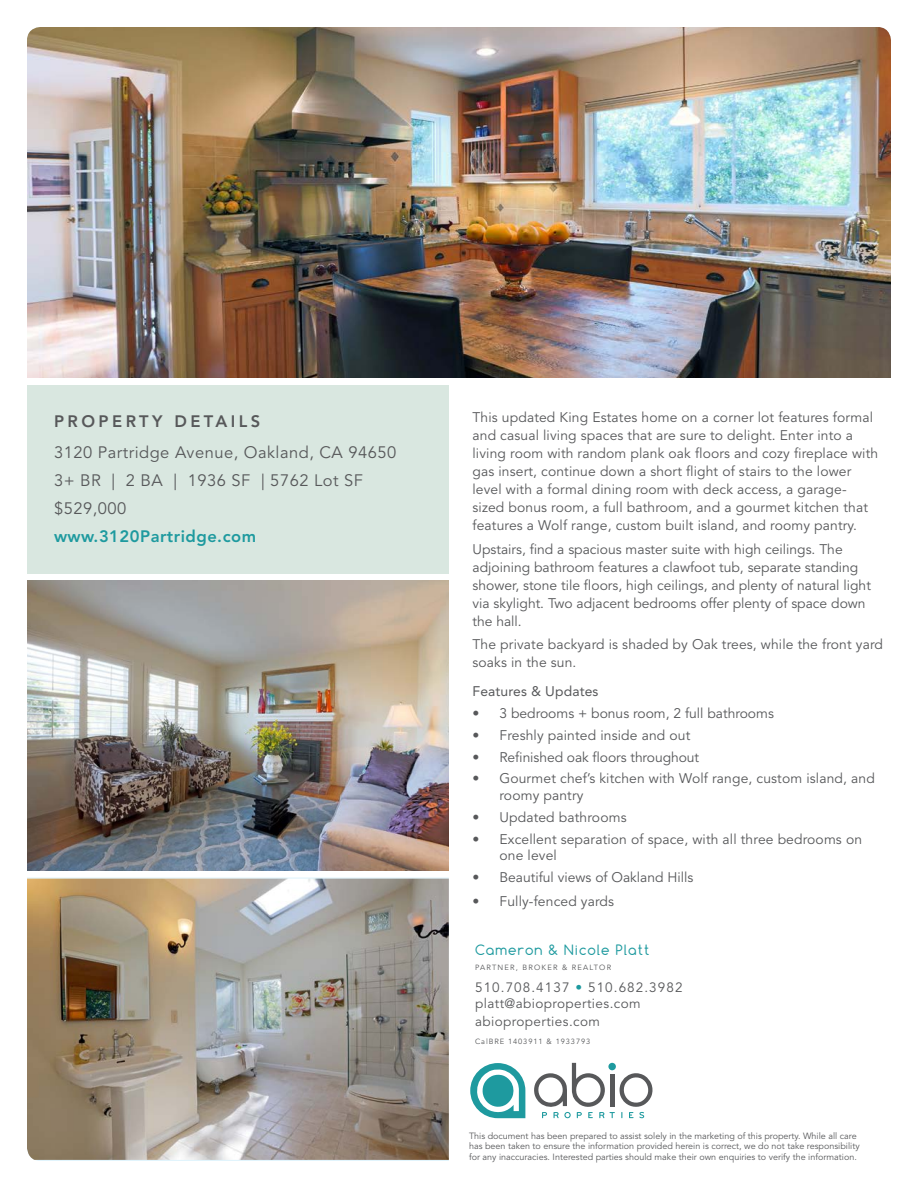
<style>
.page{position:relative;width:918px;height:1188px;background:#fff}
.page>*{position:absolute;margin:0;border:0;box-sizing:border-box;transform-origin:0 0}
.Prop_Detail_Text_11{font:16.5px "Avenir LT Std";letter-spacing:.03em;color:#57585a}
.property_URL_blue{font:800 16.5px "Avenir LT Std";letter-spacing:.03em;color:#1e9a9f}
.Prop_Details_Sub_Gra{font:800 16.5px "Avenir LT Std";letter-spacing:.21em;color:#57585a}
.Flyer_Back_Text{font:13.8px/18px "Avenir LT Std";letter-spacing:.01em;color:#57585a}
.Subhead_B__Initial_c{font:13.8px "Avenir LT Std";letter-spacing:.01em;color:#57585a}
.Email___Website{font:13.5px "Avenir LT Std";letter-spacing:.03em;color:#57585a}
.Phone{font:13.5px "Avenir LT Std";letter-spacing:.08em;color:#57585a}
.Agent_Name{font:13.5px "Comfortaa";letter-spacing:.08em;color:#1e9a9f}
.Disclaimer_Copy{font:9px/10.5px "Avenir LT Std";color:#57585a}
.CalBRE{font:7.5px "Avenir LT Std";letter-spacing:.16em;color:#57585a}
.CalBRE-2{font:7.5px "Avenir LT Std";letter-spacing:.12em;color:#57585a}
.s1{color:#1e9a9f}
</style>
<div class="page">
<img style="left:27px;top:27px;width:864px;height:351px">
<div style="left:27px;top:385px;width:422px;height:189px;background:#d9e7e0"></div>
<img style="left:27px;top:879px;width:422px;height:281px">
<img style="left:27px;top:580px;width:422px;height:291px">
<svg style="left:470px;top:1063px;width:55px;height:55px"></svg>
<svg style="left:534px;top:1063px;width:118px;height:55px"></svg>
<p class="Prop_Details_Sub_Gra" style="left:54px;top:412px;width:208px">PROPERTY DETAILS</p>
<p class="Prop_Detail_Text_11" style="left:54px;top:443px;width:344px">3120 Partridge Avenue, Oakland, CA 94650</p>
<p class="Prop_Detail_Text_11" style="left:54px;top:471px;width:311px">3+ BR | 2 BA | 1936 SF | 5762 Lot SF</p>
<p class="Prop_Detail_Text_11" style="left:54px;top:498px;width:74px">$529,000</p>
<p class="property_URL_blue" style="left:54px;top:526px;width:204px">www.3120Partridge.com</p>
<p class="Flyer_Back_Text" style="left:472px;top:409px;width:407px">This updated King Estates home on a corner lot features formal and casual living spaces that are sure to delight. Enter into a living room with random plank oak floors and cozy fireplace with gas insert, continue down a short flight of stairs to the lower level with a formal dining room with deck access, a garage&shy;sized bonus room, a full bathroom, and a gourmet kitchen that features a Wolf range, custom built island, and roomy pantry.</p>
<p class="Flyer_Back_Text" style="left:472px;top:540px;width:400px">Upstairs, find a spacious master suite with high ceilings. The adjoining bathroom features a clawfoot tub, separate standing shower, stone tile floors, high ceilings, and plenty of natural light via skylight. Two adjacent bedrooms offer plenty of space down the hall.</p>
<p class="Flyer_Back_Text" style="left:472px;top:636px;width:412px">The private backyard is shaded by Oak trees, while the front yard soaks in the sun.</p>
<p class="Subhead_B__Initial_c" style="left:472px;top:683px;width:128px">Features &amp; Updates</p>
<p class="Flyer_Back_Text" style="left:472px;top:704px;width:303px">• 3 bedrooms + bonus room, 2 full bathrooms</p>
<p class="Flyer_Back_Text" style="left:472px;top:726px;width:219px">• Freshly painted inside and out</p>
<p class="Flyer_Back_Text" style="left:472px;top:748px;width:228px">• Refinished oak floors throughout</p>
<p class="Flyer_Back_Text" style="left:500px;top:771px;width:377px;line-height:16.5px;text-indent:-27px">• Gourmet chef’s kitchen with Wolf range, custom island, and roomy pantry</p>
<p class="Flyer_Back_Text" style="left:472px;top:808px;width:156px">• Updated bathrooms</p>
<p class="Flyer_Back_Text" style="left:500px;top:831px;width:364px;line-height:16.5px;text-indent:-27px">• Excellent separation of space, with all three bedrooms on one level</p>
<p class="Flyer_Back_Text" style="left:472px;top:869px;width:222px">• Beautiful views of Oakland Hills</p>
<p class="Flyer_Back_Text" style="left:472px;top:892px;width:143px">• Fully-fenced yards</p>
<p class="Agent_Name" style="left:475px;top:941px;width:176px">Cameron &amp; Nicole Platt</p>
<p class="CalBRE" style="left:475px;top:963px;width:137px">PARTNER, BROKER &amp; REALTOR</p>
<p class="Phone" style="left:475px;top:979px;width:209px">510.708.4137 <span class="s1">•</span> 510.682.3982</p>
<p class="Email___Website" style="left:475px;top:996px;width:167px">platt@abioproperties.com</p>
<p class="Email___Website" style="left:475px;top:1014px;width:126px">abioproperties.com</p>
<p class="CalBRE-2" style="left:475px;top:1037px;width:117px">CalBRE 1403911 &amp; 1933793</p>
<p class="Disclaimer_Copy" style="left:469px;top:1130px;width:392px">This document has been prepared to assist solely in the marketing of this property. While all care has been taken to ensure the information provided herein is correct, we do not take responsibility for any inaccuracies. Interested parties should make their own enquiries to verify the information.</p>
</div>
